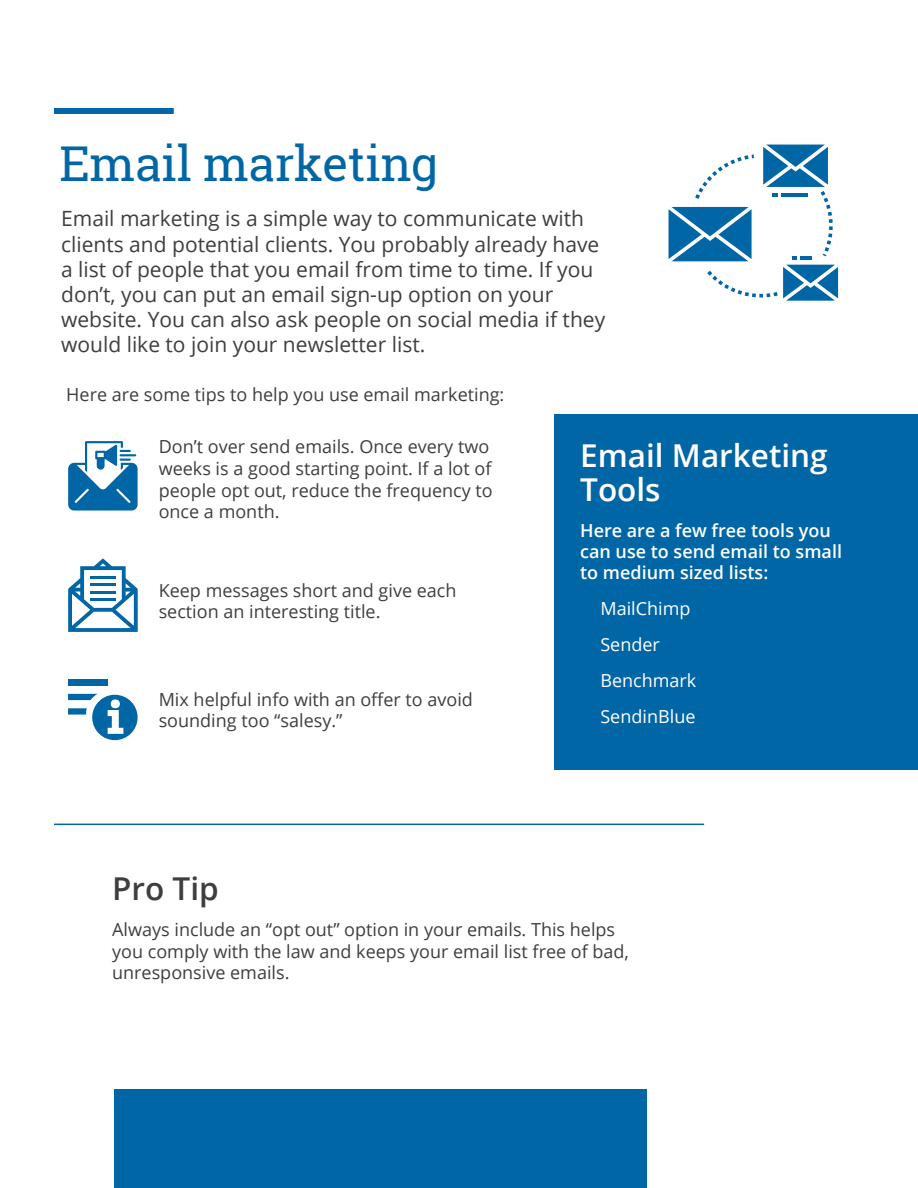
<style>
.page{position:relative;width:918px;height:1188px;background:#fff}
.page>*{position:absolute;margin:0;border:0;box-sizing:border-box;transform-origin:0 0}
.AG_Body{font:48px "Roboto Slab";letter-spacing:-.005em;color:#0066a5}
.t1{font:600 31.5px/34.5px "Open Sans";color:#fff}
.t2{font:600 31.5px "Open Sans";color:#3e3e3f}
.t3{font:21px/25.2px "Open Sans";color:#3e3e3f}
.t4{font:18px/21.6px "Open Sans";color:#3e3e3f}
.t5{font:600 18px/21px "Open Sans";color:#fff}
.t6{font:18px "Open Sans";color:#fff}
</style>
<div class="page">
<div style="left:115px;top:1089px;width:532px;height:99px;background:#0066a5"></div>
<svg style="left:68px;top:441px;width:70px;height:70px"></svg>
<svg style="left:68px;top:558px;width:70px;height:74px"></svg>
<hr style="left:90px;top:576px;width:26px;height:2px;background:#0066a5">
<hr style="left:90px;top:584px;width:26px;height:2px;background:#0066a5">
<hr style="left:90px;top:591px;width:26px;height:2px;background:#0066a5">
<hr style="left:90px;top:599px;width:26px;height:2px;background:#0066a5">
<div style="left:68px;top:679px;width:40px;height:6px;background:#0066a5"></div>
<svg style="left:68px;top:694px;width:70px;height:46px"></svg>
<svg style="left:669px;top:145px;width:169px;height:156px"></svg>
<div style="left:555px;top:414px;width:363px;height:356px;background:#0066a5"></div>
<hr style="left:54px;top:824px;width:650px;height:1px;background:#0066a5">
<div style="left:54px;top:108px;width:120px;height:6px;background:#0066a5"></div>
<p class="AG_Body" style="left:60px;top:131px;width:380px">Email marketing</p>
<p class="t3" style="left:61px;top:206px;width:546px">Email marketing is a simple way to communicate with clients and potential clients. You probably already have a list of people that you email from time to time. If you don’t, you can put an email sign-up option on your website. You can also ask people on social media if they would like to join your newsletter list.</p>
<p class="t4" style="left:66px;top:383px;width:440px">Here are some tips to help you use email marketing:</p>
<p class="t4" style="left:159px;top:436px;width:336px">Don’t over send emails. Once every two weeks is a good starting point. If a lot of people opt out, reduce the frequency to once a month.</p>
<p class="t1" style="left:580px;top:437px;width:249px">Email Marketing<br>Tools</p>
<p class="t5" style="left:580px;top:520px;width:263px">Here are a few free tools you can use to send email to small to medium sized lists:</p>
<p class="t6" style="left:600px;top:596px;width:92px">MailChimp</p>
<p class="t6" style="left:600px;top:632px;width:61px">Sender</p>
<p class="t6" style="left:600px;top:668px;width:97px">Benchmark</p>
<p class="t6" style="left:600px;top:704px;width:97px">SendinBlue</p>
<p class="t4" style="left:159px;top:579px;width:299px">Keep messages short and give each section an interesting title.</p>
<p class="t4" style="left:159px;top:688px;width:316px">Mix helpful info with an offer to avoid sounding too “salesy.”</p>
<p class="t2" style="left:112px;top:867px;width:108px">Pro Tip</p>
<p class="t4" style="left:112px;top:918px;width:518px">Always include an “opt out” option in your emails. This helps you comply with the law and keeps your email list free of bad, unresponsive emails.</p>
</div>
